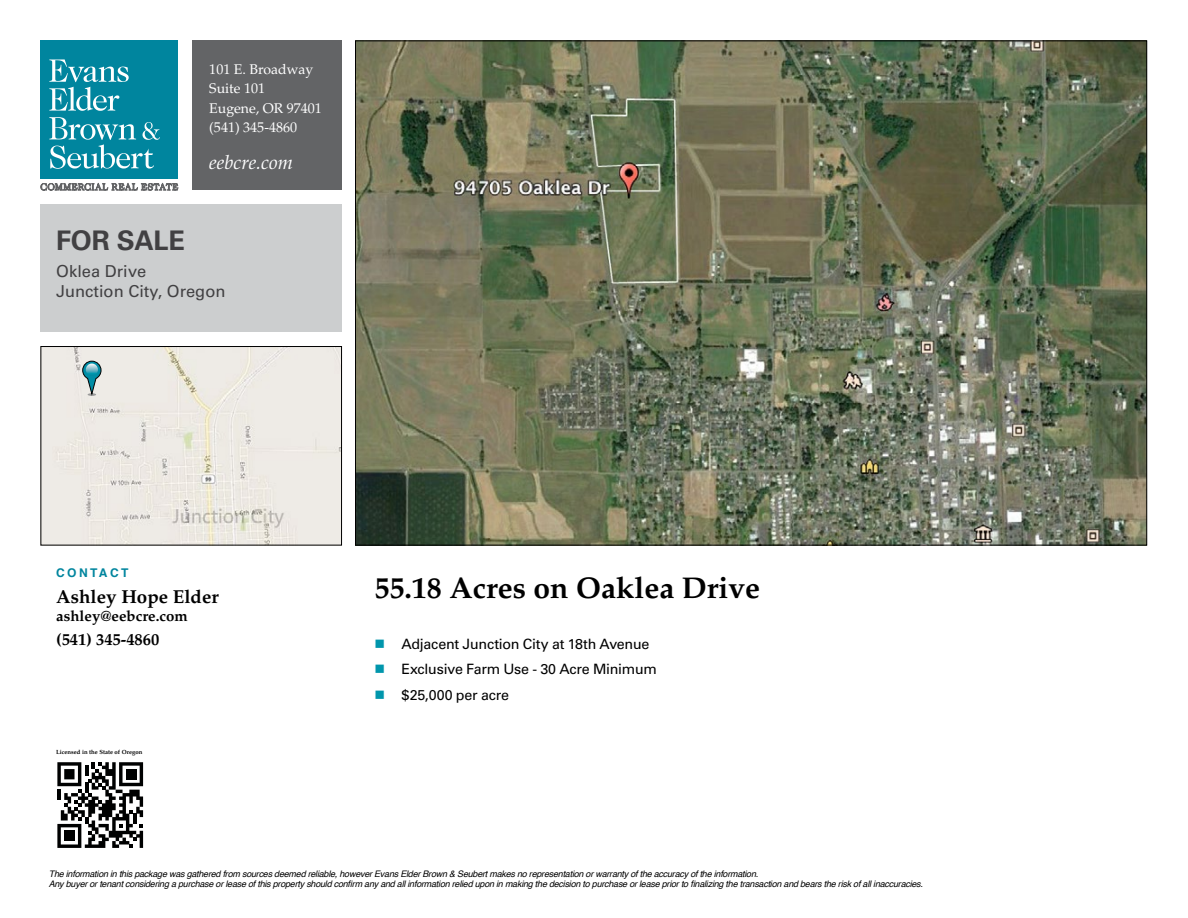
<style>
.page{position:relative;width:1188px;height:918px;background:#fff}
.page>*{position:absolute;margin:0;border:0;box-sizing:border-box;transform-origin:0 0}
.t1{font:700 30px "Palatino";color:#000}
.t2{font:700 27px "Univers";letter-spacing:-.01em;color:#414042}
.t3{font:italic 19.5px "Palatino";color:#fff}
.t4{font:700 18.75px "Palatino";color:#000}
.t5{font:16.5px/19.8px "Univers";color:#414042}
.t6{font:700 16.5px "Palatino";color:#000}
.t7{font:700 15px "Palatino";color:#000}
.t8{font:14.25px "Univers";letter-spacing:-.015em;color:#000}
.t9{font:14.1px/19.4px "Palatino";color:#fff}
.t10{font:700 12px "Helvetica";letter-spacing:.2em;color:#00859e}
.t11{font:italic 9px/10.5px "Helvetica";letter-spacing:-.025em;color:#000}
.t12{font:700 6px "Palatino";color:#000}
.s1{color:#0096ac}
</style>
<div class="page">
<svg style="left:57px;top:762px;width:86px;height:86px"></svg>
<div style="left:193px;top:40px;width:149px;height:150px;background:#636466"></div>
<div style="left:40px;top:205px;width:302px;height:127px;background:#cccecf"></div>
<div style="left:40px;top:40px;width:138px;height:139px;background:#00859e"></div>
<svg style="left:49px;top:117px;width:111px;height:52px"></svg>
<svg style="left:49px;top:59px;width:80px;height:52px"></svg>
<svg style="left:40px;top:182px;width:138px;height:9px"></svg>
<img style="left:43px;top:348px;width:297px;height:195px">
<div style="left:41px;top:346px;width:301px;height:199px;border:1px solid #000"></div>
<img style="left:357px;top:43px;width:788px;height:500px">
<svg style="left:82px;top:361px;width:19px;height:35px"></svg>
<h3 class="t9" style="left:209px;top:60px;width:114px">101 E. Broadway<br>Suite 101<br>Eugene, OR 97401 (541) 345-4860</h3>
<h3 class="t3" style="left:209px;top:151px;width:85px">eebcre.com</h3>
<h2 class="t2" style="left:56px;top:225px;width:130px">FOR SALE</h2>
<h3 class="t5" style="left:56px;top:261px;width:171px">Oklea Drive<br>Junction City, Oregon</h3>
<h3 class="t10" style="left:56px;top:568px;width:74px">CONTACT</h3>
<h3 class="t4" style="left:56px;top:585px;width:164px">Ashley Hope Elder</h3>
<h3 class="t7" style="left:56px;top:607px;width:133px">ashley@eebcre.com</h3>
<h3 class="t6" style="left:56px;top:630px;width:105px">(541) 345-4860</h3>
<p class="t12" style="left:56px;top:748px;width:88px">Licensed in the State of Oregon</p>
<h1 class="t1" style="left:374px;top:570px;width:387px">55.18 Acres on Oaklea Drive</h1>
<h3 class="t8" style="left:374px;top:635px;width:277px"><span class="s1">■</span> Adjacent Junction City at 18th Avenue</h3>
<h3 class="t8" style="left:374px;top:661px;width:284px"><span class="s1">■</span> Exclusive Farm Use - 30 Acre Minimum</h3>
<h3 class="t8" style="left:374px;top:686px;width:136px"><span class="s1">■</span> $25,000 per acre</h3>
<p class="t11" style="left:49px;top:869px;width:876px">The information in this package was gathered from sources deemed reliable, however Evans Elder Brown &amp; Seubert makes no representation or warranty of the accuracy of the information.<br>Any buyer or tenant considering a purchase or lease of this property should confirm any and all information relied upon in making the decision to purchase or lease prior to finalizing the transaction and bears the risk of all inaccuracies.</p>
</div>
